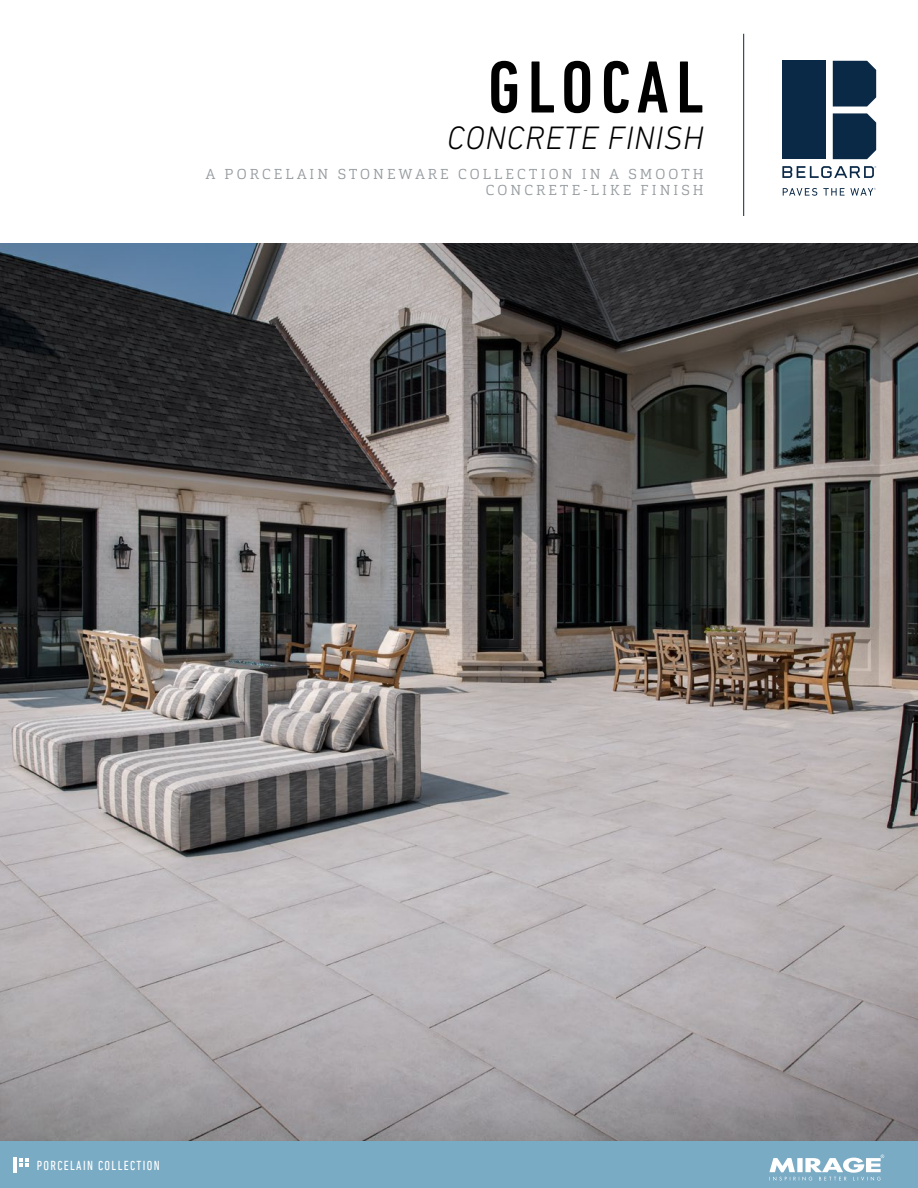
<style>
.page{position:relative;width:918px;height:1188px;background:#fff}
.page>*{position:absolute;margin:0;border:0;box-sizing:border-box;transform-origin:0 0}
.t1{font:500 condensed 75px "DIN Next LT Pro";letter-spacing:.1em;color:#000}
.t2{font:italic 300 33px "DIN Next LT Pro";letter-spacing:.02em;color:#000}
.t3{font:300 14.25px/16.5px "Cargan";letter-spacing:.21em;color:#959b9f;text-align:right}
.t4{font:condensed 13.35px "DIN Next LT Pro";letter-spacing:.1em;color:#fff}
</style>
<div class="page">
<hr style="left:743px;top:34px;width:1px;height:182px;background:#0a2947">
<div style="left:833px;top:61px;width:43px;height:46px;background:#0a2947"></div>
<div style="left:833px;top:113px;width:43px;height:46px;background:#0a2947"></div>
<div style="left:782px;top:61px;width:44px;height:98px;background:#0a2947"></div>
<svg style="left:782px;top:166px;width:94px;height:12px"></svg>
<svg style="left:783px;top:188px;width:34px;height:8px"></svg>
<svg style="left:823px;top:188px;width:53px;height:8px"></svg>
<div style="left:0;top:1141px;width:918px;height:47px;background:#7aabc4"></div>
<hr style="left:14px;top:1158px;width:3px;height:15px;background:#fff">
<svg style="left:19px;top:1158px;width:9px;height:9px"></svg>
<svg style="left:769px;top:1155px;width:115px;height:26px"></svg>
<img style="left:0;top:243px;width:918px;height:898px">
<h1 class="t1" style="left:488px;top:45px;width:217px">GLOCAL</h1>
<h2 class="t2" style="left:447px;top:118px;width:258px">CONCRETE FINISH</h2>
<p class="t3" style="left:206px;top:165px;width:499px">A PORCELAIN STONEWARE COLLECTION IN A SMOOTH<br>CONCRETE-LIKE FINISH</p>
<p class="t4" style="left:37px;top:1158px;width:125px">PORCELAIN COLLECTION</p>
</div>
